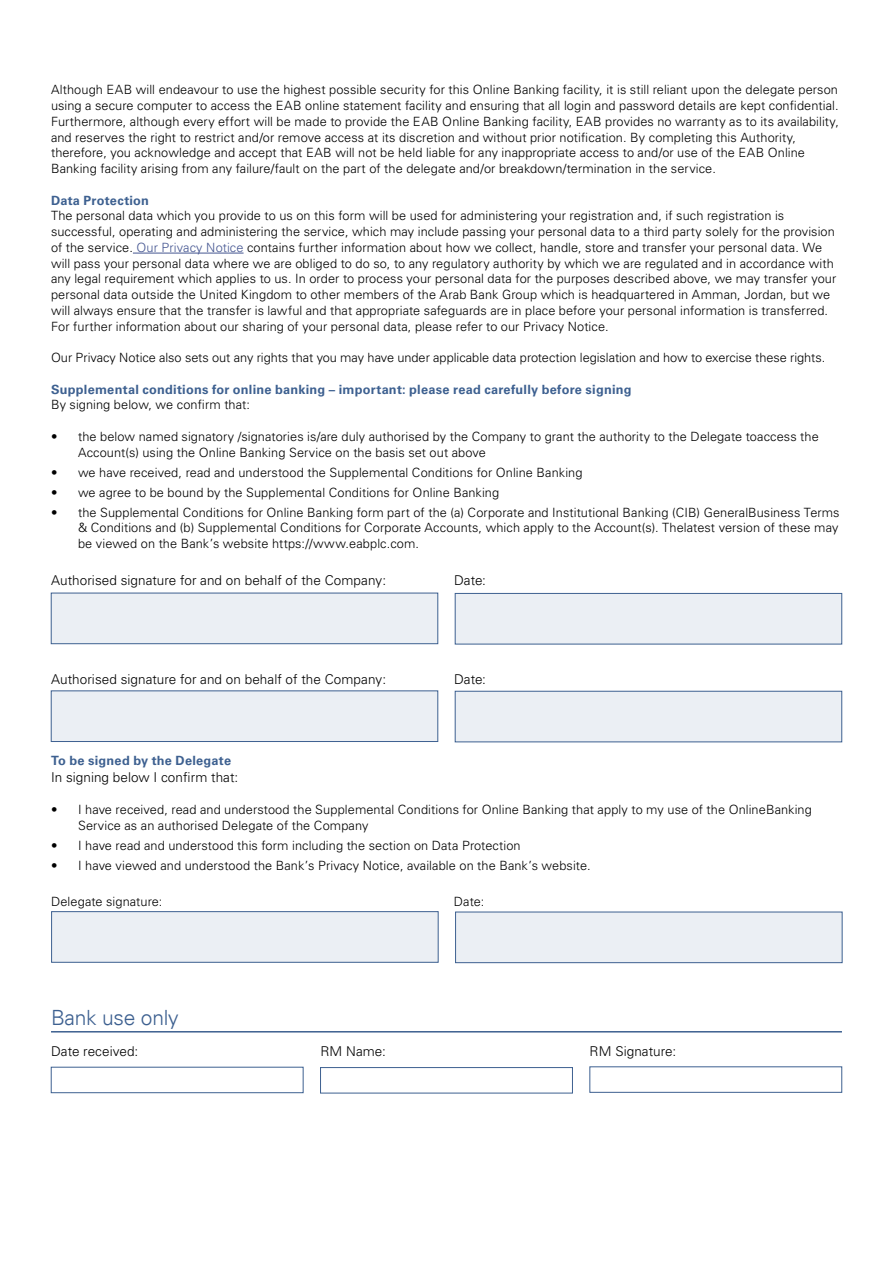
<style>
.page{position:relative;width:893px;height:1263px;background:#fff}
.page>*{position:absolute;margin:0;border:0;box-sizing:border-box;transform-origin:0 0}
.t1{font:300 21px "Univers LT";letter-spacing:-.01em;color:#3d6090}
.t2{font:300 13.5px "Univers LT Std";letter-spacing:.005em;color:#000}
.t3{font:300 12.75px/15.8px "Univers LT Std";letter-spacing:.005em;color:#000}
.t4{font:700 12.75px "Univers LT Std";letter-spacing:.02em;color:#3d6090}
.s1{color:#465792}
</style>
<div class="page">
<hr style="left:133px;top:253px;width:111px;height:1px;background:#465792">
<hr style="left:51px;top:1031px;width:791px;height:1px;background:#3d6090">
<div style="left:51px;top:593px;width:387px;height:51px;background:#ebeff4;border:1px solid #3d6090"></div>
<div style="left:455px;top:593px;width:387px;height:51px;background:#ebeff4;border:1px solid #3d6090"></div>
<div style="left:51px;top:691px;width:387px;height:51px;background:#ebeff4;border:1px solid #3d6090"></div>
<div style="left:455px;top:691px;width:387px;height:51px;background:#ebeff4;border:1px solid #3d6090"></div>
<div style="left:51px;top:911px;width:387px;height:51px;background:#ebeff4;border:1px solid #3d6090"></div>
<div style="left:455px;top:912px;width:387px;height:51px;background:#ebeff4;border:1px solid #3d6090"></div>
<div style="left:51px;top:1067px;width:252px;height:26px;background:#fff;border:1px solid #3d6090"></div>
<div style="left:320px;top:1067px;width:253px;height:26px;background:#fff;border:1px solid #3d6090"></div>
<p class="t3" style="left:51px;top:82px;width:789px">Although EAB will endeavour to use the highest possible security for this Online Banking facility, it is still reliant upon the delegate person using a secure computer to access the EAB online statement facility and ensuring that all login and password details are kept confidential.<br>Furthermore, although every effort will be made to provide the EAB Online Banking facility, EAB provides no warranty as to its availability, and reserves the right to restrict and/or remove access at its discretion and without prior notification. By completing this Authority, therefore, you acknowledge and accept that EAB will not be held liable for any inappropriate access to and/or use of the EAB Online Banking facility arising from any failure/fault on the part of the delegate and/or breakdown/termination in the service.</p>
<p class="t4" style="left:51px;top:193px;width:100px">Data Protection</p>
<p class="t3" style="left:51px;top:208px;width:787px">The personal data which you provide to us on this form will be used for administering your registration and, if such registration is successful, operating and administering the service, which may include passing your personal data to a third party solely for the provision of the service. <span class="s1">Our Privacy Notice</span> contains further information about how we collect, handle, store and transfer your personal data. We will pass your personal data where we are obliged to do so, to any regulatory authority by which we are regulated and in accordance with any legal requirement which applies to us. In order to process your personal data for the purposes described above, we may transfer your personal data outside the United Kingdom to other members of the Arab Bank Group which is headquartered in Amman, Jordan, but we will always ensure that the transfer is lawful and that appropriate safeguards are in place before your personal information is transferred.<br>For further information about our sharing of your personal data, please refer to our Privacy Notice.</p>
<p class="t3" style="left:51px;top:350px;width:776px">Our Privacy Notice also sets out any rights that you may have under applicable data protection legislation and how to exercise these rights.</p>
<p class="t4" style="left:51px;top:382px;width:582px">Supplemental conditions for online banking – important: please read carefully before signing</p>
<p class="t3" style="left:51px;top:397px;width:201px">By signing below, we confirm that:</p>
<p class="t3" style="left:78px;top:428px;width:742px;text-indent:-27px">• the below named signatory /signatories is/are duly authorised by the Company to grant the authority to the Delegate toaccess the<br>Account(s) using the Online Banking Service on the basis set out above</p>
<p class="t3" style="left:51px;top:464px;width:533px">• we have received, read and understood the Supplemental Conditions for Online Banking</p>
<p class="t3" style="left:51px;top:484px;width:450px">• we agree to be bound by the Supplemental Conditions for Online Banking</p>
<p class="t3" style="left:78px;top:504px;width:763px;text-align:justify;text-indent:-27px">• the Supplemental Conditions for Online Banking form part of the (a) Corporate and Institutional Banking (CIB) GeneralBusiness Terms &amp; Conditions and (b) Supplemental Conditions for Corporate Accounts, which apply to the Account(s). Thelatest version of these may be viewed on the Bank’s website https://www.eabplc.com.</p>
<p class="t2" style="left:51px;top:572px;width:337px">Authorised signature for and on behalf of the Company:</p>
<p class="t2" style="left:454px;top:572px;width:34px">Date:</p>
<p class="t2" style="left:51px;top:671px;width:337px">Authorised signature for and on behalf of the Company:</p>
<p class="t2" style="left:454px;top:671px;width:34px">Date:</p>
<p class="t4" style="left:51px;top:753px;width:182px">To be signed by the Delegate</p>
<p class="t2" style="left:51px;top:769px;width:189px">In signing below I confirm that:</p>
<p class="t3" style="left:78px;top:802px;width:735px;text-indent:-27px">• I have received, read and understood the Supplemental Conditions for Online Banking that apply to my use of the OnlineBanking<br>Service as an authorised Delegate of the Company</p>
<p class="t3" style="left:51px;top:837px;width:471px">• I have read and understood this form including the section on Data Protection</p>
<p class="t3" style="left:51px;top:857px;width:541px">• I have viewed and understood the Bank’s Privacy Notice, available on the Bank’s website.</p>
<p class="t3" style="left:51px;top:893px;width:113px">Delegate signature:</p>
<p class="t3" style="left:454px;top:893px;width:32px">Date:</p>
<h1 class="t1" style="left:51px;top:1004px;width:129px">Bank use only</h1>
<p class="t2" style="left:51px;top:1043px;width:89px">Date received:</p>
<p class="t2" style="left:320px;top:1043px;width:67px">RM Name:</p>
<p class="t2" style="left:590px;top:1043px;width:88px">RM Signature:</p>
</div>
